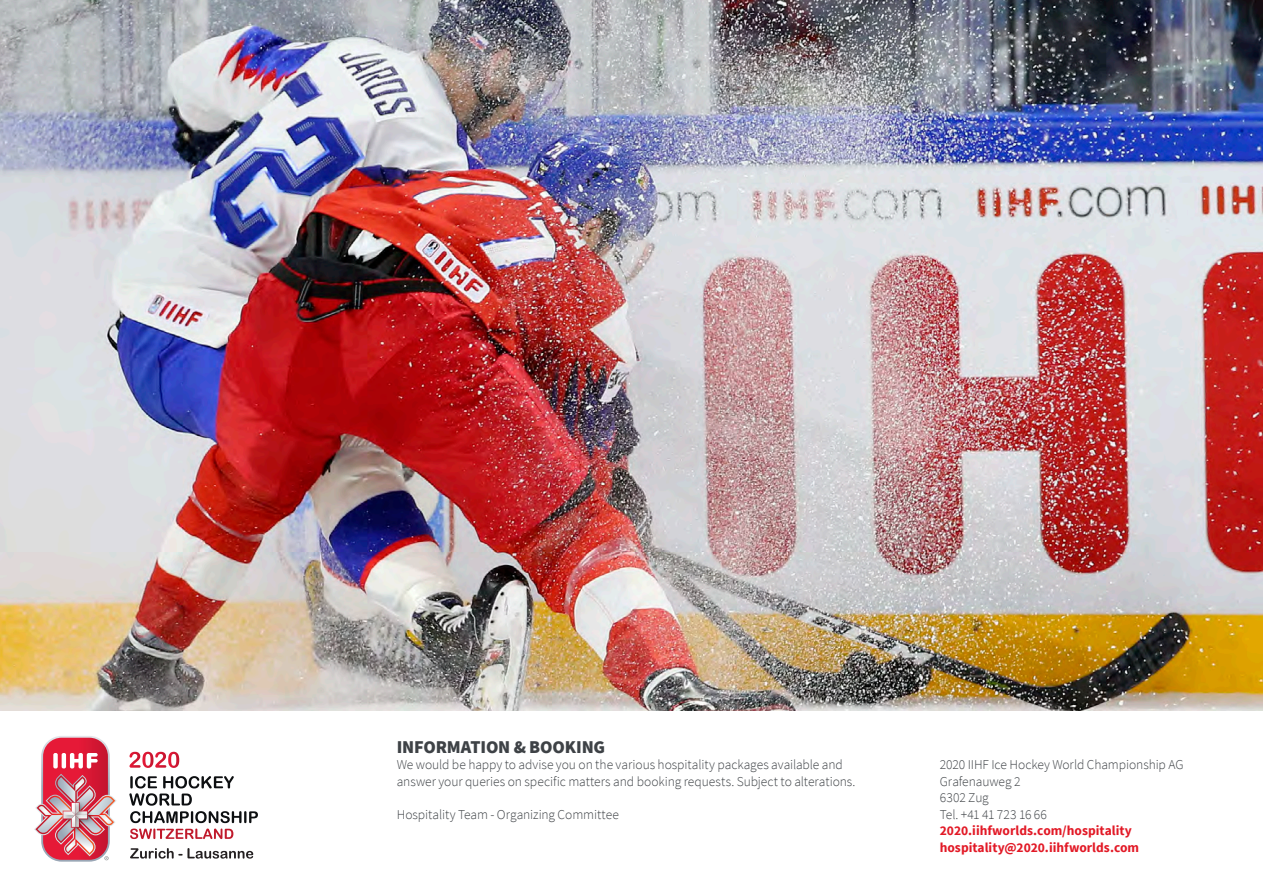
<style>
.page{position:relative;width:1263px;height:893px;background:#fff}
.page>*{position:absolute;margin:0;border:0;box-sizing:border-box;transform-origin:0 0}
.t1{font:900 18px "Source Sans Pro";letter-spacing:-.01em;color:#3e4246}
.t2{font:300 13.5px/16.5px "Source Sans Pro";letter-spacing:-.005em;color:#3e4246}
.t3{font:700 13.5px/16.5px "Source Sans Pro";color:#e21926}
</style>
<div class="page">
<img style="left:0;top:0;width:1263px;height:711px">
<img style="left:34px;top:736px;width:83px;height:126px">
<svg style="left:129px;top:752px;width:50px;height:16px"></svg>
<svg style="left:129px;top:776px;width:129px;height:63px"></svg>
<svg style="left:130px;top:848px;width:123px;height:11px"></svg>
<h1 class="t1" style="left:397px;top:734px;width:210px">INFORMATION &amp; BOOKING</h1>
<p class="t2" style="left:397px;top:756px;width:460px">We would be happy to advise you on the various hospitality packages available and answer your queries on specific matters and booking requests. Subject to alterations.</p>
<p class="t2" style="left:397px;top:806px;width:224px">Hospitality Team - Organizing Committee</p>
<p class="t2" style="left:940px;top:756px;width:245px">2020 IIHF Ice Hockey World Championship AG<br>Grafenauweg 2<br>6302 Zug<br>Tel. +41 41 723 16 66</p>
<p class="t3" style="left:940px;top:822px;width:201px">2020.iihfworlds.com/hospitality hospitality@2020.iihfworlds.com</p>
</div>
